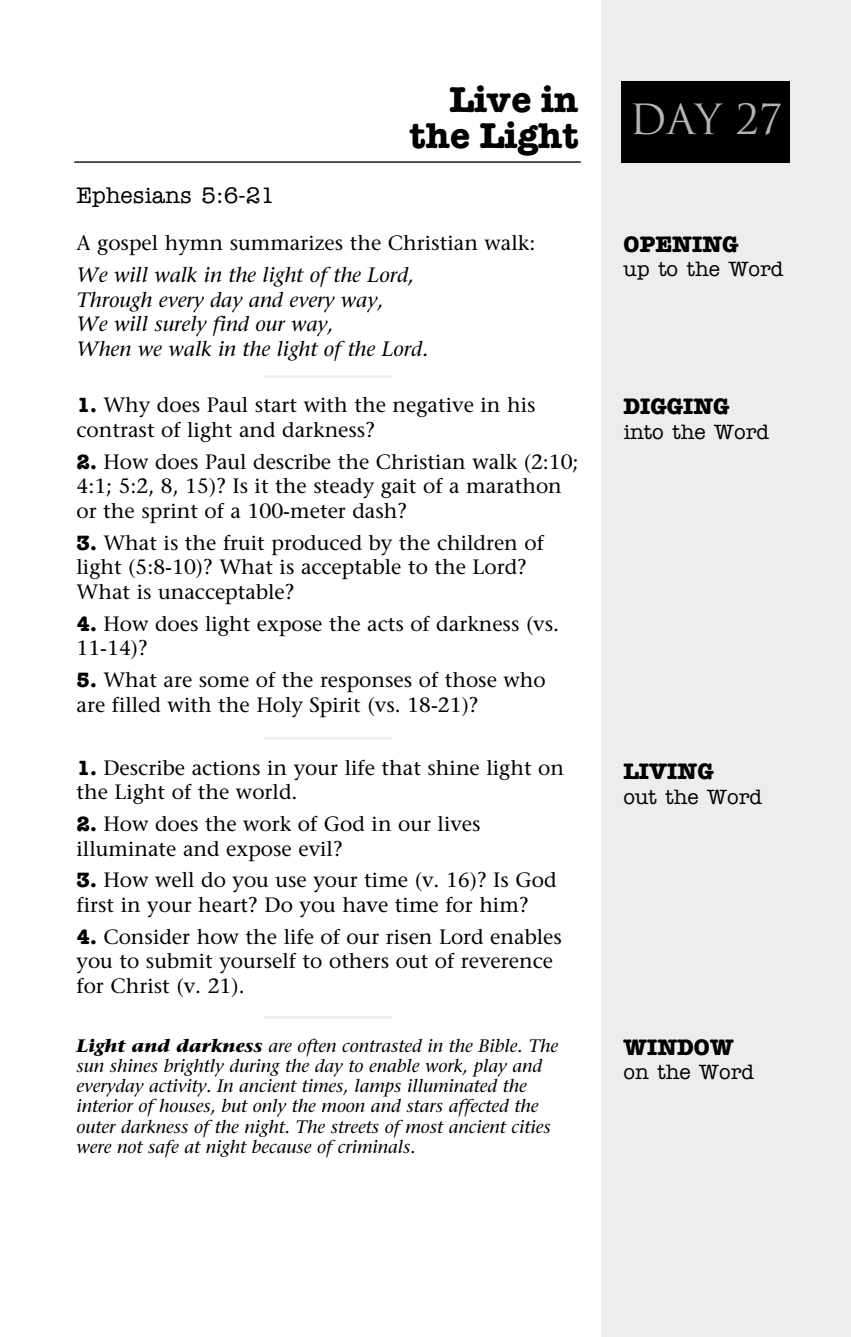
<style>
.page{position:relative;width:851px;height:1337px;background:#fff}
.page>*{position:absolute;margin:0;border:0;box-sizing:border-box;transform-origin:0 0}
.t1{font:40.5px "Trajan";color:#b3b3b3}
.t2{font:700 36px/36px "American Typewriter";color:#000;text-align:right}
.t3{font:700 22.5px "American Typewriter";color:#000}
.t4{font:500 22.5px "American Typewriter";color:#000}
.t5{font:20.7px/24.8px "Stone Serif";color:#000}
.t6{font:italic 20.7px/24.8px "Stone Serif";color:#000}
.t7{font:500 20.7px "American Typewriter";color:#000}
.t8{font:italic 18px/20.2px "Stone Serif";color:#000}
.s1{font-family:"American Typewriter";font-weight:700}
.s2{font-weight:700}
</style>
<div class="page">
<div style="left:601px;top:0;width:249px;height:1336px;background:#ededed"></div>
<div style="left:621px;top:81px;width:169px;height:81px;background:#000"></div>
<hr style="left:74px;top:161px;width:506px;height:2px;background:#000">
<hr style="left:263px;top:1016px;width:129px;height:2px;background:#ededed">
<hr style="left:263px;top:737px;width:129px;height:2px;background:#ededed">
<hr style="left:263px;top:375px;width:129px;height:3px;background:#ededed">
<p class="t4" style="left:76px;top:187px;width:200px">Ephesians 5:6-21</p>
<h2 class="t2" style="left:410px;top:85px;width:170px">Live in the Light</h2>
<p class="t5" style="left:76px;top:233px;width:460px">A gospel hymn summarizes the Christian walk:</p>
<p class="t6" style="left:76px;top:264px;width:353px">We will walk in the light of the Lord,<br>Through every day and every way,<br>We will surely find our way,<br>When we walk in the light of the Lord.</p>
<p class="t5" style="left:76px;top:395px;width:460px"><span class="s1">1.</span> Why does Paul start with the negative in his contrast of light and darkness?</p>
<p class="t5" style="left:76px;top:451px;width:503px"><span class="s1">2.</span> How does Paul describe the Christian walk (2:10;<br>4:1; 5:2, 8, 15)? Is it the steady gait of a marathon or the sprint of a 100-meter dash?</p>
<p class="t5" style="left:76px;top:532px;width:469px"><span class="s1">3.</span> What is the fruit produced by the children of light (5:8-10)? What is acceptable to the Lord?<br>What is unacceptable?</p>
<p class="t5" style="left:76px;top:613px;width:484px"><span class="s1">4.</span> How does light expose the acts of darkness (vs.<br>11-14)?</p>
<p class="t5" style="left:76px;top:669px;width:471px"><span class="s1">5.</span> What are some of the responses of those who are filled with the Holy Spirit (vs. 18-21)?</p>
<p class="t5" style="left:76px;top:757px;width:489px"><span class="s1">1.</span> Describe actions in your life that shine light on the Light of the world.</p>
<p class="t5" style="left:76px;top:813px;width:405px"><span class="s1">2.</span> How does the work of God in our lives illuminate and expose evil?</p>
<p class="t5" style="left:76px;top:870px;width:481px"><span class="s1">3.</span> How well do you use your time (v. 16)? Is God first in your heart? Do you have time for him?</p>
<p class="t5" style="left:76px;top:926px;width:487px"><span class="s1">4.</span> Consider how the life of our risen Lord enables you to submit yourself to others out of reverence for Christ (v. 21).</p>
<h1 class="t1" style="left:629px;top:96px;width:154px">Day 27</h1>
<p class="t3" style="left:623px;top:236px;width:116px">OPENING</p>
<p class="t7" style="left:623px;top:262px;width:161px">up to the Word</p>
<p class="t3" style="left:623px;top:398px;width:107px">DIGGING</p>
<p class="t7" style="left:623px;top:424px;width:147px">into the Word</p>
<p class="t3" style="left:623px;top:763px;width:91px">LIVING</p>
<p class="t7" style="left:623px;top:789px;width:140px">out the Word</p>
<p class="t8" style="left:76px;top:1037px;width:483px"><span class="s2">Light and darkness</span> are often contrasted in the Bible. The sun shines brightly during the day to enable work, play and everyday activity. In ancient times, lamps illuminated the interior of houses, but only the moon and stars affected the outer darkness of the night. The streets of most ancient cities were not safe at night because of criminals.</p>
<p class="t3" style="left:623px;top:1039px;width:111px">WINDOW</p>
<p class="t7" style="left:623px;top:1065px;width:132px">on the Word</p>
</div>
